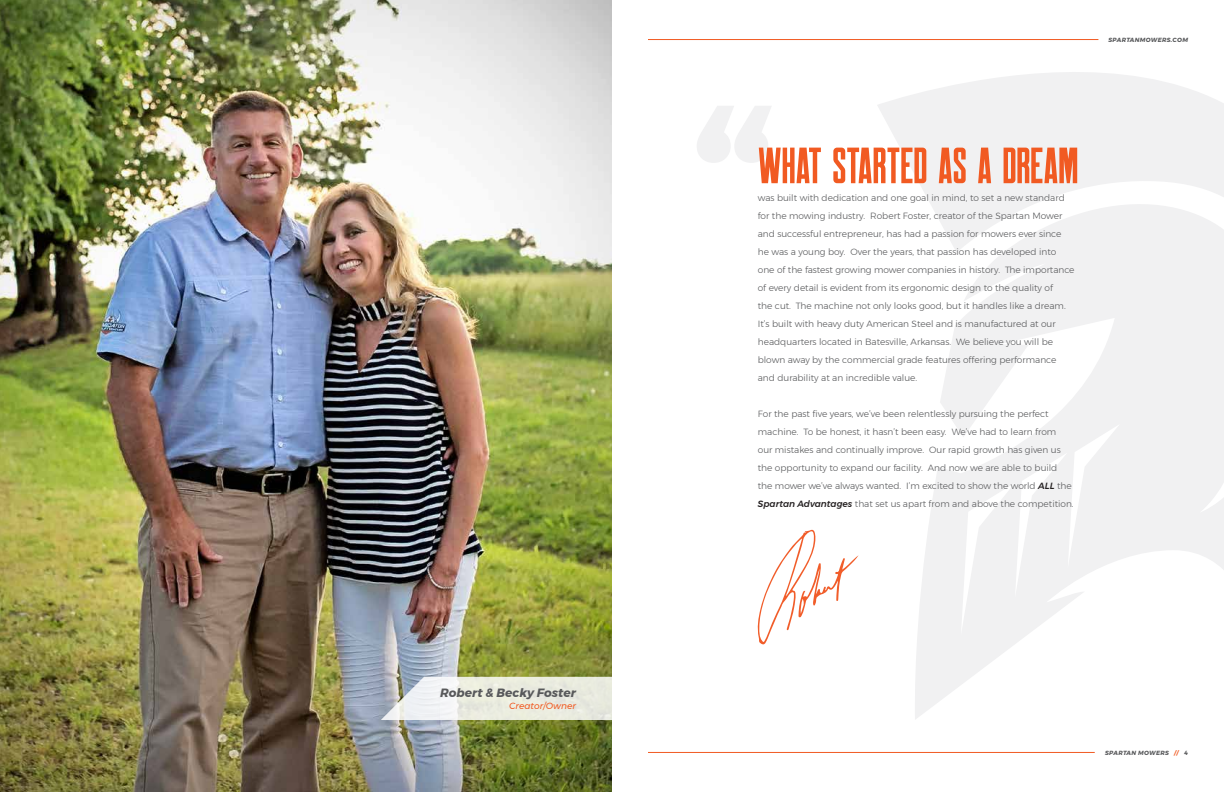
<style>
.page{position:relative;width:1224px;height:792px;background:#fff}
.page>*{position:absolute;margin:0;border:0;box-sizing:border-box;transform-origin:0 0}
.t1{font:700 200px "Montserrat";color:#f1f1f2}
.t2{font:51px "Robinson";color:#f15a22}
.t3{font:italic 700 12px "Montserrat";color:#58595b}
.t4{font:300 9px/18px "Montserrat";color:#58595b}
.t5{font:italic 9px "Montserrat";color:#f15a22}
.t6{font:italic 700 6px "Montserrat";letter-spacing:.05em;color:#58595b}
.s1{font-weight:500;font-style:italic;color:#231f20}
.s2{color:#f15a22}
</style>
<div class="page">
<svg style="left:877px;top:39px;width:347px;height:138px;fill:#f1f1f2"></svg>
<svg style="left:915px;top:177px;width:309px;height:542px;fill:#f1f1f2"></svg>
<img style="left:0;top:0;width:612px;height:792px">
<hr style="left:648px;top:752px;width:447px;height:1px;background:#f15a22">
<hr style="left:648px;top:39px;width:450px;height:1px;background:#f15a22">
<svg style="left:381px;top:677px;width:231px;height:43px"></svg>
<svg style="left:757px;top:529px;width:102px;height:116px"></svg>
<h3 class="t3" style="left:440px;top:684px;width:137px">Robert &amp; Becky Foster</h3>
<p class="t5" style="left:509px;top:699px;width:68px">Creator/Owner</p>
<h1 class="t1" style="left:693px;top:23px;width:88px">“</h1>
<h2 class="t2" style="left:758px;top:140px;width:322px">WHAT STARTED AS A DREAM</h2>
<p class="t4" style="left:758px;top:189px;width:318px">was built with dedication and one goal in mind, to set a new standard for the mowing industry. Robert Foster, creator of the Spartan Mower and successful entrepreneur, has had a passion for mowers ever since he was a young boy. Over the years, that passion has developed into one of the fastest growing mower companies in history. The importance of every detail is evident from its ergonomic design to the quality of<br>the cut. The machine not only looks good, but it handles like a dream.<br>It’s built with heavy duty American Steel and is manufactured at our headquarters located in Batesville, Arkansas. We believe you will be blown away by the commercial grade features offering performance and durability at an incredible value.</p>
<p class="t4" style="left:758px;top:405px;width:317px">For the past five years, we’ve been relentlessly pursuing the perfect machine. To be honest, it hasn’t been easy. We’ve had to learn from<br>our mistakes and continually improve. Our rapid growth has given us the opportunity to expand our facility. And now we are able to build the mower we’ve always wanted. I’m excited to show the world <span class="s1">ALL</span> the <span class="s1">Spartan Advantages</span> that set us apart from and above the competition.</p>
<p class="t6" style="left:1109px;top:35px;width:81px">SPARTANMOWERS.COM</p>
<p class="t6" style="left:1105px;top:748px;width:84px">SPARTAN MOWERS <span class="s2">//</span> 4</p>
</div>
